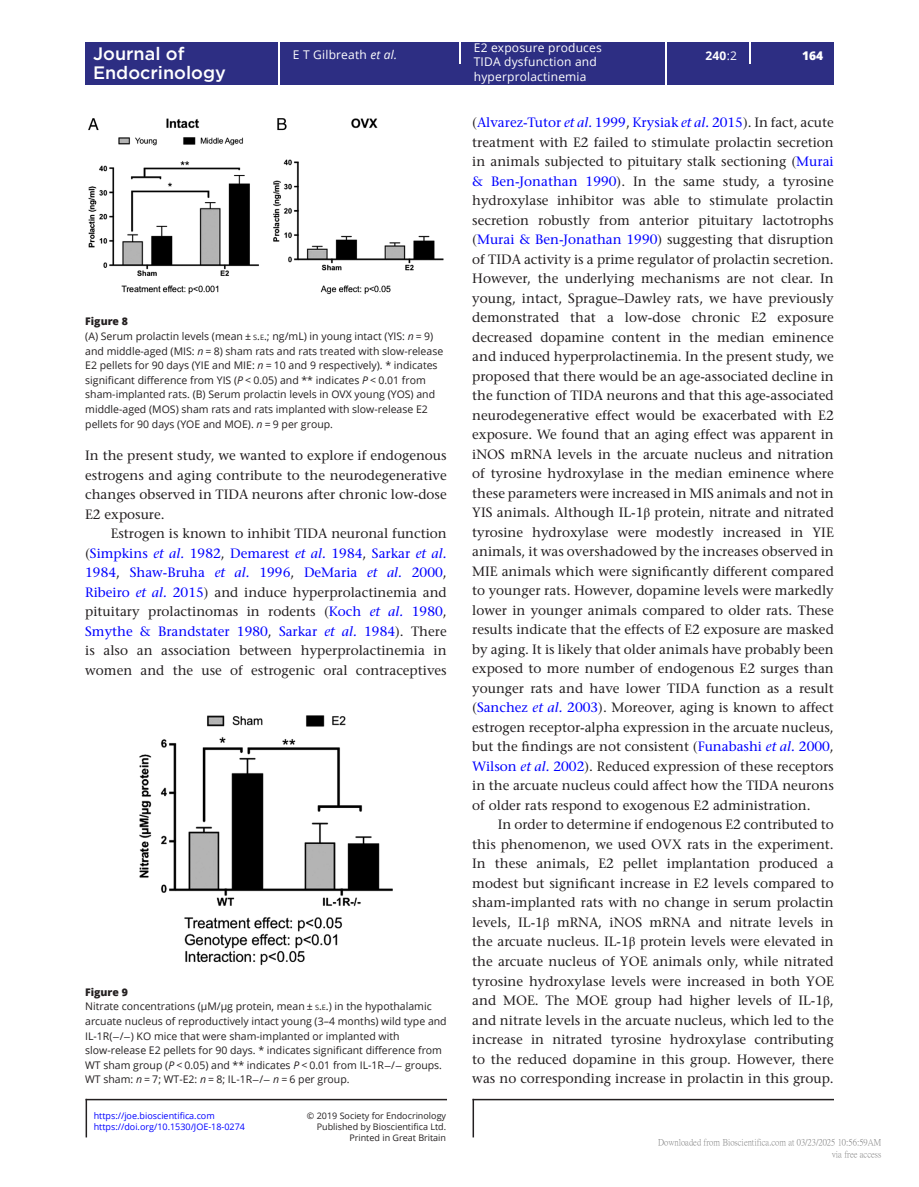
<style>
.page{position:relative;width:919px;height:1187px;background:#fff}
.page>*{position:absolute;margin:0;border:0;box-sizing:border-box;transform-origin:0 0}
.t1{font:500 18px "Gotham";color:#fff}
.TXI{font:500 13.5px/19.5px "Stone Serif Std";color:#231f20;text-align:justify}
.t2{font:12px/14.7px "Open Sans";letter-spacing:.015em;color:#fff}
.t3{font:700 12px "Open Sans";color:#fff}
.t4{font:800 12px "Open Sans";color:#fff}
.FC{font:10.5px/14.5px "Open Sans";color:#231f20}
.FC-2{font:800 10.5px "Open Sans";color:#231f20}
.t5{font:9px/10.8px "Open Sans";color:#231f20;text-align:right}
.t6{font:9px/12px "P Ming Li U";color:rgb(0 0 0/.5);text-align:right}
.t7{font:9px "Open Sans";color:#00f}
.s1{font-style:italic}
.s2{font-weight:400}
.s3{font-size:7.35px}
.s4{font-style:inherit}
.s5{color:#00f}
.s6{font-style:italic;color:#00f}
.s7{font-family:"STIX General"}
.s8{font-family:"STIX General";font-weight:400}
</style>
<div class="page">
<hr style="left:86px;top:1098px;width:361px;height:2px;background:#231f20">
<hr style="left:86px;top:1098px;width:1px;height:39px;background:#231f20">
<hr style="left:472px;top:1098px;width:361px;height:2px;background:#231f20">
<hr style="left:472px;top:1098px;width:2px;height:39px;background:#231f20">
<div style="left:85px;top:42px;width:749px;height:43px;background:#2d2e83"></div>
<hr style="left:278px;top:42px;width:1px;height:43px;background:#fff">
<hr style="left:665px;top:42px;width:1px;height:43px;background:#fff">
<svg style="left:459px;top:42px;width:1px;height:21px"></svg>
<svg style="left:749px;top:42px;width:1px;height:21px"></svg>
<img style="left:139px;top:715px;width:254px;height:250px">
<img style="left:88px;top:118px;width:356px;height:177px">
<p class="t2" style="left:474px;top:40px;width:129px">E2 exposure produces<br>TIDA dysfunction and hyperprolactinemia</p>
<h1 class="t1" style="left:93px;top:41px;width:93px">Journal of</h1>
<p class="t2" style="left:293px;top:47px;width:106px">E T Gilbreath <span class="s1">et al.</span></p>
<p class="t3" style="left:705px;top:47px;width:33px">240<span class="s2">:2</span></p>
<h1 class="t1" style="left:93px;top:61px;width:134px">Endocrinology</h1>
<p class="t4" style="left:802px;top:46px;width:23px">164</p>
<p class="FC-2" style="left:85px;top:313px;width:44px">Figure 8</p>
<p class="FC" style="left:85px;top:328px;width:359px">(A) Serum prolactin levels (mean ± <span class="s3">S</span><span class="s4">.</span><span class="s3">E</span><span class="s4">.</span>; ng/mL) in young intact (YIS: <span class="s1">n</span> = 9) and middle-aged (MIS: <span class="s1">n</span> = 8) sham rats and rats treated with slow-release E2 pellets for 90 days (YIE and MIE: <span class="s1">n</span> = 10 and 9 respectively). * indicates significant difference from YIS (<span class="s1">P</span> &lt; 0.05) and ** indicates <span class="s1">P</span> &lt; 0.01 from sham-implanted rats. (B) Serum prolactin levels in OVX young (YOS) and middle-aged (MOS) sham rats and rats implanted with slow-release E2 pellets for 90 days (YOE and MOE). <span class="s1">n</span> = 9 per group.</p>
<p class="TXI" style="left:85px;top:445px;width:363px">In the present study, we wanted to explore if endogenous estrogens and aging contribute to the neurodegenerative changes observed in TIDA neurons after chronic low-dose E2 exposure.</p>
<p class="TXI" style="left:85px;top:523px;width:363px;text-indent:26px">Estrogen is known to inhibit TIDA neuronal function (<span class="s5">Simpkins</span> <span class="s6">et al.</span> <span class="s5">1982</span>, <span class="s5">Demarest</span> <span class="s6">et al.</span> <span class="s5">1984</span>, <span class="s5">Sarkar</span> <span class="s6">et al.<br></span><span class="s5">1984</span>, <span class="s5">Shaw-Bruha</span> <span class="s6">et al.</span> <span class="s5">1996</span>, <span class="s5">DeMaria</span> <span class="s6">et al.</span> <span class="s5">2000</span>, <span class="s5">Ribeiro</span> <span class="s6">et al.</span> <span class="s5">2015</span>) and induce hyperprolactinemia and pituitary prolactinomas in rodents (<span class="s5">Koch</span> <span class="s6">et al.</span> <span class="s5">1980</span>, <span class="s5">Smythe &amp; Brandstater 1980</span>, <span class="s5">Sarkar</span> <span class="s6">et al.</span> <span class="s5">1984</span>). There is also an association between hyperprolactinemia in women and the use of estrogenic oral contraceptives</p>
<p class="FC-2" style="left:85px;top:983px;width:44px">Figure 9</p>
<p class="FC" style="left:85px;top:998px;width:363px">Nitrate concentrations (µM/µg protein, mean ± <span class="s3">S</span><span class="s4">.</span><span class="s3">E</span><span class="s4">.</span>) in the hypothalamic arcuate nucleus of reproductively intact young (3–4 months) wild type and IL-1R(<span class="s7">−</span>/<span class="s7">−</span>) KO mice that were sham-implanted or implanted with slow-release E2 pellets for 90 days. * indicates significant difference from WT sham group (<span class="s1">P</span> &lt; 0.05) and ** indicates <span class="s1">P</span> &lt; 0.01 from IL-1R<span class="s7">−</span>/<span class="s7">−</span> groups.<br>WT sham: <span class="s1">n</span> = 7; WT-E2: <span class="s1">n</span> = 8; IL-1R<span class="s7">−</span>/<span class="s7">−</span> <span class="s1">n</span> = 6 per group.</p>
<p class="t7" style="left:94px;top:1109px;width:123px">https://joe.bioscientifica.com</p>
<p class="t5" style="left:307px;top:1110px;width:141px">© 2019 Society for Endocrinology<br>Published by Bioscientifica Ltd.<br>Printed in Great Britain</p>
<p class="t7" style="left:94px;top:1120px;width:153px">https://doi.org/10.1530/JOE-18-0274</p>
<p class="TXI" style="left:472px;top:113px;width:363px">(<span class="s5">Alvarez-Tutor</span> <span class="s6">et al.</span> <span class="s5">1999</span>, <span class="s5">Krysiak</span> <span class="s6">et al.</span> <span class="s5">2015</span>). In fact, acute treatment with E2 failed to stimulate prolactin secretion in animals subjected to pituitary stalk sectioning (<span class="s5">Murai &amp; Ben-Jonathan 1990</span>). In the same study, a tyrosine hydroxylase inhibitor was able to stimulate prolactin secretion robustly from anterior pituitary lactotrophs (<span class="s5">Murai &amp; Ben-Jonathan 1990</span>) suggesting that disruption of TIDA activity is a prime regulator of prolactin secretion.<br>However, the underlying mechanisms are not clear. In young, intact, Sprague–Dawley rats, we have previously demonstrated that a low-dose chronic E2 exposure decreased dopamine content in the median eminence and induced hyperprolactinemia. In the present study, we proposed that there would be an age-associated decline in the function of TIDA neurons and that this age-associated neurodegenerative effect would be exacerbated with E2 exposure. We found that an aging effect was apparent in iNOS mRNA levels in the arcuate nucleus and nitration of tyrosine hydroxylase in the median eminence where these parameters were increased in MIS animals and not in YIS animals. Although IL-1<span class="s8">β</span> protein, nitrate and nitrated tyrosine hydroxylase were modestly increased in YIE animals, it was overshadowed by the increases observed in MIE animals which were significantly different compared to younger rats. However, dopamine levels were markedly lower in younger animals compared to older rats. These results indicate that the effects of E2 exposure are masked by aging. It is likely that older animals have probably been exposed to more number of endogenous E2 surges than younger rats and have lower TIDA function as a result (<span class="s5">Sanchez</span> <span class="s6">et al.</span> <span class="s5">2003</span>). Moreover, aging is known to affect estrogen receptor-alpha expression in the arcuate nucleus, but the findings are not consistent (<span class="s5">Funabashi</span> <span class="s6">et al.</span> <span class="s5">2000</span>, <span class="s5">Wilson</span> <span class="s6">et al.</span> <span class="s5">2002</span>). Reduced expression of these receptors in the arcuate nucleus could affect how the TIDA neurons of older rats respond to exogenous E2 administration.</p>
<p class="TXI" style="left:472px;top:815px;width:363px;text-indent:26px">In order to determine if endogenous E2 contributed to this phenomenon, we used OVX rats in the experiment.<br>In these animals, E2 pellet implantation produced a modest but significant increase in E2 levels compared to sham-implanted rats with no change in serum prolactin levels, IL-1<span class="s8">β</span> mRNA, iNOS mRNA and nitrate levels in the arcuate nucleus. IL-1<span class="s8">β</span> protein levels were elevated in the arcuate nucleus of YOE animals only, while nitrated tyrosine hydroxylase levels were increased in both YOE and MOE. The MOE group had higher levels of IL-1<span class="s8">β</span>, and nitrate levels in the arcuate nucleus, which led to the increase in nitrated tyrosine hydroxylase contributing to the reduced dopamine in this group. However, there was no corresponding increase in prolactin in this group.</p>
<p class="t6" style="left:658px;top:1136px;width:225px">Downloaded from Bioscientifica.com at 03/23/2025 10:56:59AM via free access</p>
</div>
